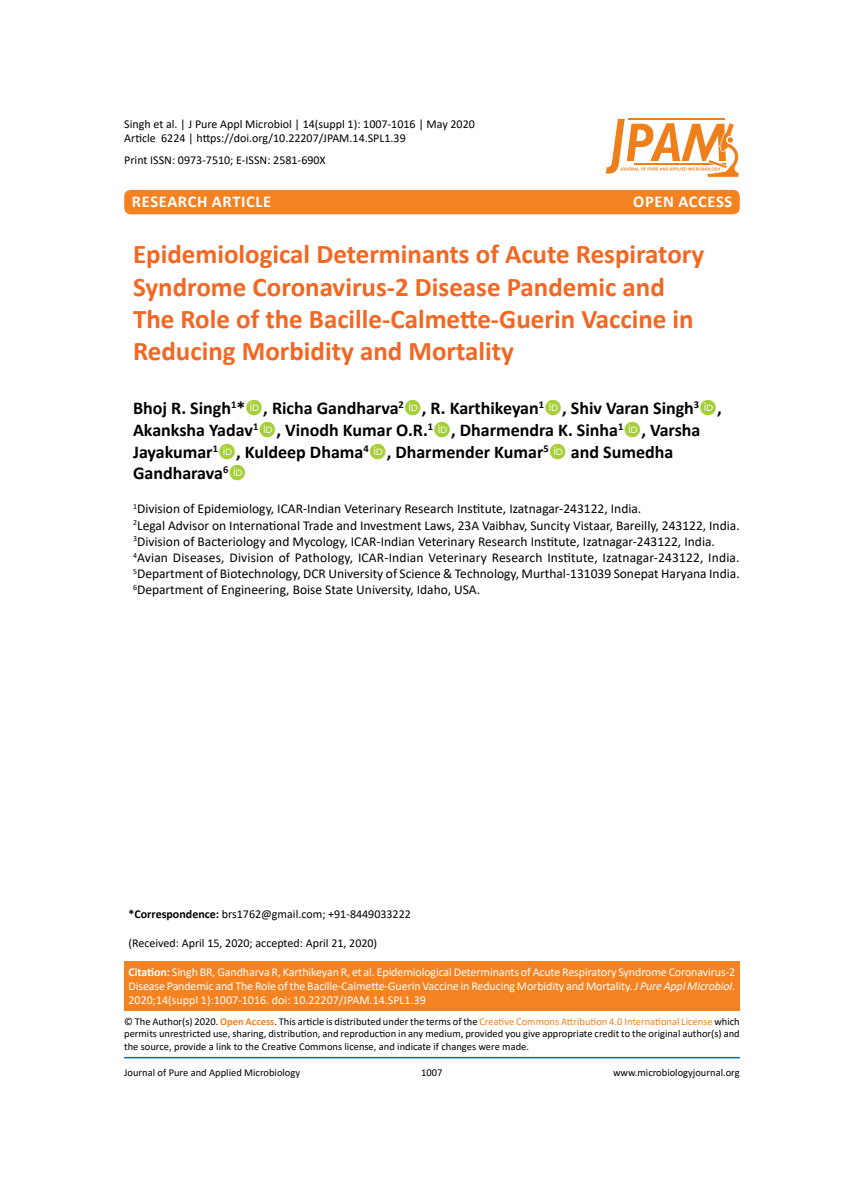
<style>
.page{position:relative;width:864px;height:1188px;background:#fff}
.page>*{position:absolute;margin:0;border:0;box-sizing:border-box;transform-origin:0 0}
.t1{font:700 27px/32.4px "Calibri";color:#f26722}
.t2{font:700 18px/21.6px "Calibri";color:#000}
.t3{font:700 16.5px "Calibri";letter-spacing:.04em;color:#fff}
.t4{font:13.5px/16.2px "Calibri";color:#000}
.t5{font:12px/14.4px "Calibri";color:#fff;text-align:justify}
.t6{font:12px/14.4px "Calibri";color:#000}
.t7{font:10.5px/12.6px "Calibri";color:#000;text-align:justify}
.s1{font-weight:700}
.s2{font-style:italic}
.s3{font-weight:700;color:#f58220}
.s4{color:#f58220}
</style>
<div class="page">
<div style="left:124px;top:961px;width:616px;height:50px;background:#f58220"></div>
<hr style="left:124px;top:1057px;width:616px;height:1px;background:#0563c1">
<div style="left:124px;top:190px;width:616px;height:24px;background:#f58220;border-radius:7px"></div>
<svg style="left:606px;top:119px;width:134px;height:59px"></svg>
<p class="t6" style="left:124px;top:116px;width:352px">Singh et al. | J Pure Appl Microbiol | 14(suppl 1): 1007-1016 | May 2020<br>Article 6224 | https://doi.org/10.22207/JPAM.14.SPL1.39</p>
<p class="t6" style="left:124px;top:152px;width:203px">Print ISSN: 0973-7510; E-ISSN: 2581-690X</p>
<p class="t3" style="left:132px;top:189px;width:141px">Research Article</p>
<p class="t3" style="left:633px;top:189px;width:101px">OPEN ACCESS</p>
<h1 class="t1" style="left:133px;top:238px;width:573px">Epidemiological Determinants of Acute Respiratory Syndrome Coronavirus-2 Disease Pandemic and The Role of the Bacille-Calmette-Guerin Vaccine in Reducing Morbidity and Mortality</h1>
<h2 class="t2" style="left:133px;top:397px;width:590px">Bhoj R. Singh<sup>1</sup>* , Richa Gandharva<sup>2</sup> , R. Karthikeyan<sup>1</sup> , Shiv Varan Singh<sup>3</sup> , Akanksha Yadav<sup>1</sup> , Vinodh Kumar O.R.<sup>1</sup> , Dharmendra K. Sinha<sup>1</sup> , Varsha Jayakumar<sup>1</sup> , Kuldeep Dhama<sup>4</sup> , Dharmender Kumar<sup>5</sup> and Sumedha Gandharava<sup>6</sup></h2>
<p class="t4" style="left:133px;top:501px;width:608px"><sup>1</sup>Division of Epidemiology, ICAR-Indian Veterinary Research Institute, Izatnagar-243122, India.<br><sup>2</sup>Legal Advisor on International Trade and Investment Laws, 23A Vaibhav, Suncity Vistaar, Bareilly, 243122, India.<br><sup>3</sup>Division of Bacteriology and Mycology, ICAR-Indian Veterinary Research Institute, Izatnagar-243122, India.<br><sup>4</sup>Avian Diseases, Division of Pathology, ICAR-Indian Veterinary Research Institute, Izatnagar-243122, India.<br><sup>5</sup>Department of Biotechnology, DCR University of Science &amp; Technology, Murthal-131039 Sonepat Haryana India.<br><sup>6</sup>Department of Engineering, Boise State University, Idaho, USA.</p>
<p class="t6" style="left:129px;top:907px;width:284px"><span class="s1">*Correspondence:</span> brs1762@gmail.com; +91-8449033222</p>
<p class="t6" style="left:129px;top:935px;width:250px">(Received: April 15, 2020; accepted: April 21, 2020)</p>
<p class="t5" style="left:129px;top:964px;width:608px"><span class="s1">Citation:</span> Singh BR, Gandharva R, Karthikeyan R, et al. Epidemiological Determinants of Acute Respiratory Syndrome Coronavirus-2<br>Disease Pandemic and The Role of the Bacille-Calmette-Guerin Vaccine in Reducing Morbidity and Mortality. <span class="s2">J Pure Appl Microbiol</span>.<br>2020;14(suppl 1):1007-1016. doi: 10.22207/JPAM.14.SPL1.39</p>
<p class="t7" style="left:124px;top:1015px;width:617px">© The Author(s) 2020. <span class="s3">Open Access</span>. This article is distributed under the terms of the <span class="s4">Creative Commons Attribution 4.0 International License</span> which permits unrestricted use, sharing, distribution, and reproduction in any medium, provided you give appropriate credit to the original author(s) and the source, provide a link to the Creative Commons license, and indicate if changes were made.</p>
<p class="t7" style="left:124px;top:1066px;width:177px">Journal of Pure and Applied Microbiology</p>
<p class="t7" style="left:421px;top:1066px;width:23px">1007</p>
<p class="t7" style="left:613px;top:1066px;width:128px">www.microbiologyjournal.org</p>
</div>
